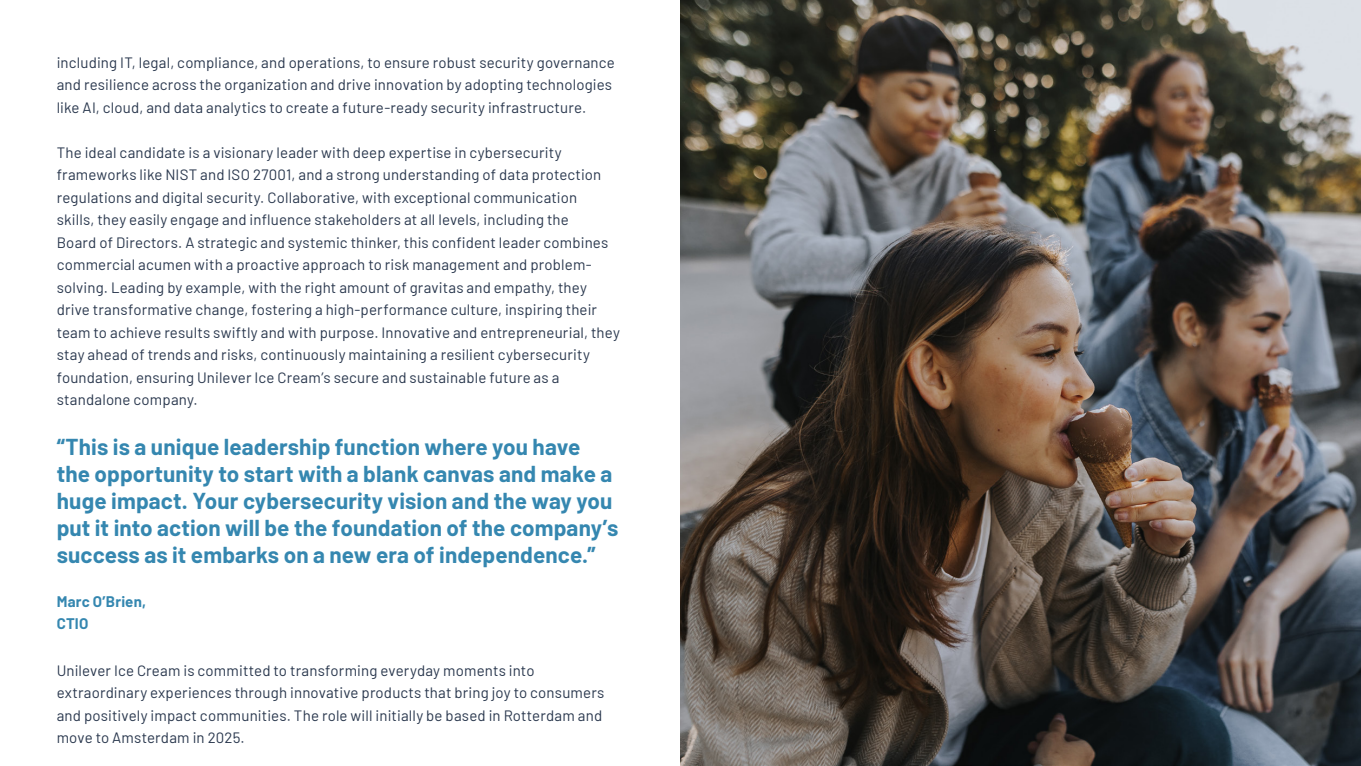
<style>
.page{position:relative;width:1361px;height:766px;background:#fff}
.page>*{position:absolute;margin:0;border:0;box-sizing:border-box;transform-origin:0 0}
.Rechts_uitlijnen{font:700 22.5px/27px "Barlow";letter-spacing:.005em;color:#3587b0}
.t1{font:15px/22.5px "Barlow";letter-spacing:.01em;color:#2a384e}
.Rechts_uitlijnen-2{font:700 15px "Barlow";letter-spacing:.01em;color:#3587b0}
</style>
<div class="page">
<img style="left:680px;top:0;width:681px;height:765px">
<p class="t1" style="left:57px;top:50px;width:560px">including IT, legal, compliance, and operations, to ensure robust security governance and resilience across the organization and drive innovation by adopting technologies like AI, cloud, and data analytics to create a future-ready security infrastructure.</p>
<p class="t1" style="left:57px;top:140px;width:565px">The ideal candidate is a visionary leader with deep expertise in cybersecurity frameworks like NIST and ISO 27001, and a strong understanding of data protection regulations and digital security. Collaborative, with exceptional communication<br>skills, they easily engage and influence stakeholders at all levels, including the<br>Board of Directors. A strategic and systemic thinker, this confident leader combines commercial acumen with a proactive approach to risk management and problem&shy;solving. Leading by example, with the right amount of gravitas and empathy, they drive transformative change, fostering a high-performance culture, inspiring their team to achieve results swiftly and with purpose. Innovative and entrepreneurial, they stay ahead of trends and risks, continuously maintaining a resilient cybersecurity foundation, ensuring Unilever Ice Cream’s secure and sustainable future as a standalone company.</p>
<p class="Rechts_uitlijnen" style="left:57px;top:431px;width:563px">“This is a unique leadership function where you have the opportunity to start with a blank canvas and make a huge impact. Your cybersecurity vision and the way you put it into action will be the foundation of the company’s success as it embarks on a new era of independence.”</p>
<p class="Rechts_uitlijnen-2" style="left:57px;top:589px;width:91px">Marc O’Brien,</p>
<p class="Rechts_uitlijnen-2" style="left:57px;top:612px;width:33px">CTIO</p>
<p class="t1" style="left:57px;top:657px;width:549px">Unilever Ice Cream is committed to transforming everyday moments into extraordinary experiences through innovative products that bring joy to consumers and positively impact communities. The role will initially be based in Rotterdam and move to Amsterdam in 2025.</p>
</div>
